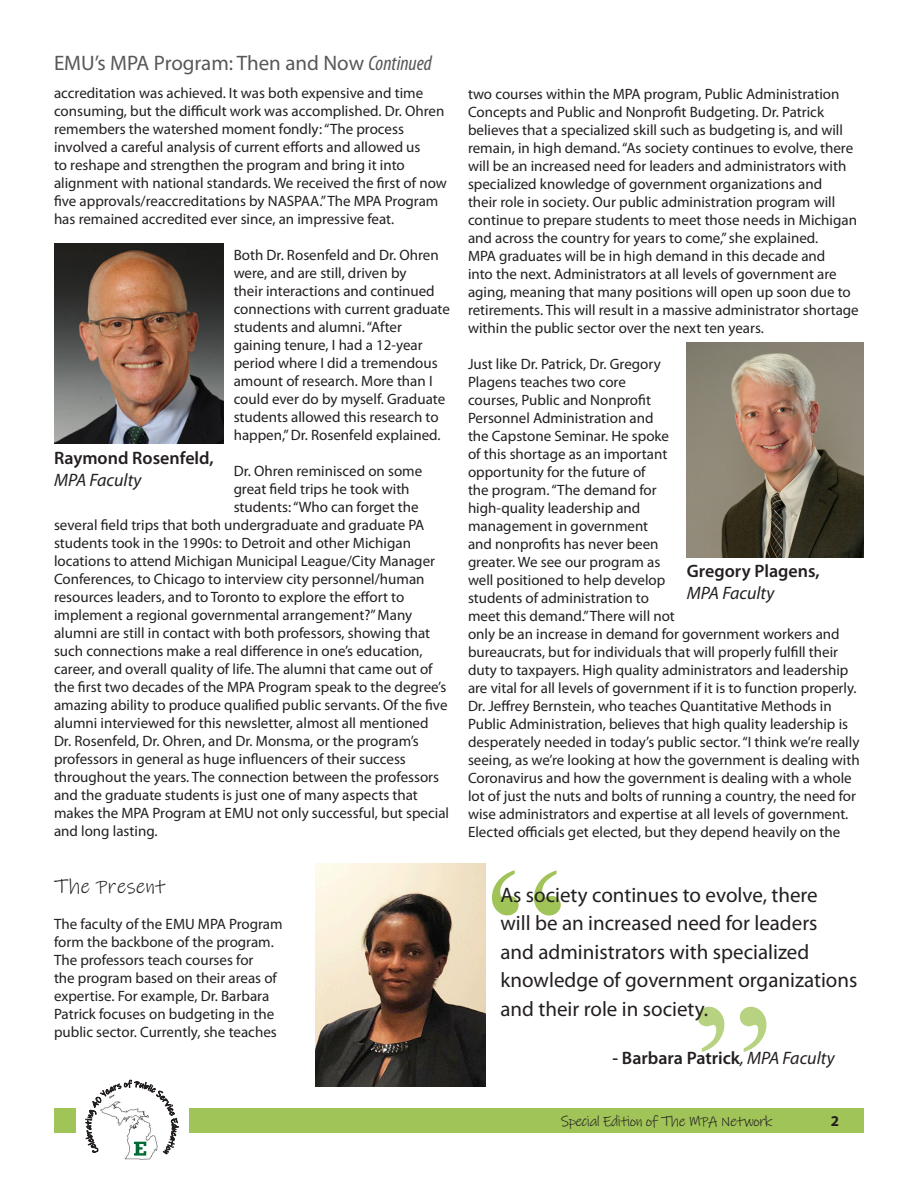
<style>
.page{position:relative;width:918px;height:1188px;background:#fff}
.page>*{position:absolute;margin:0;border:0;box-sizing:border-box;transform-origin:0 0}
.t1{font:180px "Times New Roman";color:#a0c458}
.t2{font:21px/28.5px "Myriad Pro";color:#231f20}
.t3{font:21px "Myriad Pro";color:#57585a}
.t4{font:21px "Ink Free";color:#231f20}
.t5{font:600 18px/21.6px "Myriad Pro";color:#231f20}
.t6{font:italic 18px "Myriad Pro";color:#231f20}
.t7{font:15px/18px "Myriad Pro";color:#231f20}
.t8{font:15px "Ink Free";letter-spacing:-.04em;color:#231f20}
.t9{font:700 15px "Myriad Pro";color:#231f20}
.s1{font-style:italic;font-stretch:condensed}
.s2{font-weight:400;font-style:italic}
</style>
<div class="page">
<div style="left:54px;top:1108px;width:810px;height:24px;background:#a0c458"></div>
<div style="left:76px;top:1072px;width:113px;height:108px;background:#fff"></div>
<img style="left:124px;top:1156px;width:28px;height:4px">
<img style="left:687px;top:343px;width:177px;height:215px">
<img style="left:54px;top:243px;width:169px;height:201px">
<img style="left:315px;top:864px;width:171px;height:222px">
<svg style="left:100px;top:1094px;width:58px;height:62px"></svg>
<p class="t3" style="left:54px;top:50px;width:379px">EMU’s MPA Program: Then and Now <span class="s1">Continued</span></p>
<p class="t7" style="left:54px;top:83px;width:394px">accreditation was achieved. It was both expensive and time consuming, but the difficult work was accomplished. Dr. Ohren remembers the watershed moment fondly: “The process involved a careful analysis of current efforts and allowed us<br>to reshape and strengthen the program and bring it into alignment with national standards. We received the first of now five approvals/reaccreditations by NASPAA.” The MPA Program has remained accredited ever since, an impressive feat.</p>
<p class="t7" style="left:234px;top:245px;width:218px">Both Dr. Rosenfeld and Dr. Ohren were, and are still, driven by<br>their interactions and continued connections with current graduate students and alumni. “After gaining tenure, I had a 12-year period where I did a tremendous amount of research. More than I could ever do by myself. Graduate students allowed this research to happen,” Dr. Rosenfeld explained.</p>
<p class="t7" style="left:234px;top:461px;width:190px">Dr. Ohren reminisced on some</p>
<p class="t7" style="left:234px;top:479px;width:177px">great field trips he took with</p>
<p class="t7" style="left:234px;top:497px;width:186px">students: “Who can forget the</p>
<p class="t7" style="left:54px;top:515px;width:372px">several field trips that both undergraduate and graduate PA</p>
<p class="t7" style="left:54px;top:533px;width:359px">students took in the 1990s: to Detroit and other Michigan</p>
<p class="t7" style="left:54px;top:551px;width:383px">locations to attend Michigan Municipal League/City Manager</p>
<p class="t7" style="left:54px;top:569px;width:372px">Conferences, to Chicago to interview city personnel/human</p>
<p class="t7" style="left:54px;top:587px;width:352px">resources leaders, and to Toronto to explore the effort to</p>
<p class="t7" style="left:54px;top:605px;width:360px">implement a regional governmental arrangement?” Many</p>
<p class="t7" style="left:54px;top:623px;width:378px">alumni are still in contact with both professors, showing that</p>
<p class="t7" style="left:54px;top:641px;width:370px">such connections make a real difference in one’s education,</p>
<p class="t7" style="left:54px;top:659px;width:380px">career, and overall quality of life. The alumni that came out of</p>
<p class="t7" style="left:54px;top:677px;width:394px">the first two decades of the MPA Program speak to the degree’s</p>
<p class="t7" style="left:54px;top:695px;width:395px">amazing ability to produce qualified public servants. Of the five</p>
<p class="t7" style="left:54px;top:713px;width:376px">alumni interviewed for this newsletter, almost all mentioned</p>
<p class="t7" style="left:54px;top:731px;width:366px">Dr. Rosenfeld, Dr. Ohren, and Dr. Monsma, or the program’s</p>
<p class="t7" style="left:54px;top:749px;width:353px">professors in general as huge influencers of their success</p>
<p class="t7" style="left:54px;top:767px;width:387px">throughout the years. The connection between the professors</p>
<p class="t7" style="left:54px;top:785px;width:365px">and the graduate students is just one of many aspects that</p>
<p class="t7" style="left:54px;top:803px;width:397px">makes the MPA Program at EMU not only successful, but special</p>
<p class="t7" style="left:54px;top:821px;width:105px">and long lasting.</p>
<p class="t4" style="left:54px;top:874px;width:113px">The Present</p>
<p class="t7" style="left:54px;top:915px;width:230px">The faculty of the EMU MPA Program form the backbone of the program.<br>The professors teach courses for<br>the program based on their areas of expertise. For example, Dr. Barbara Patrick focuses on budgeting in the public sector. Currently, she teaches</p>
<p class="t5" style="left:54px;top:447px;width:161px">Raymond Rosenfeld,<br><span class="s2">MPA Faculty</span></p>
<p class="t7" style="left:468px;top:85px;width:392px">two courses within the MPA program, Public Administration Concepts and Public and Nonprofit Budgeting. Dr. Patrick believes that a specialized skill such as budgeting is, and will remain, in high demand. “As society continues to evolve, there will be an increased need for leaders and administrators with specialized knowledge of government organizations and<br>their role in society. Our public administration program will continue to prepare students to meet those needs in Michigan and across the country for years to come,” she explained.<br>MPA graduates will be in high demand in this decade and<br>into the next. Administrators at all levels of government are aging, meaning that many positions will open up soon due to retirements. This will result in a massive administrator shortage within the public sector over the next ten years.</p>
<p class="t7" style="left:468px;top:355px;width:393px">Just like Dr. Patrick, Dr. Gregory<br>Plagens teaches two core<br>courses, Public and Nonprofit<br>Personnel Administration and<br>the Capstone Seminar. He spoke<br>of this shortage as an important<br>opportunity for the future of<br>the program. “The demand for<br>high-quality leadership and<br>management in government<br>and nonprofits has never been<br>greater. We see our program as<br>well positioned to help develop<br>students of administration to<br>meet this demand.” There will not<br>only be an increase in demand for government workers and bureaucrats, but for individuals that will properly fulfill their duty to taxpayers. High quality administrators and leadership are vital for all levels of government if it is to function properly.<br>Dr. Jeffrey Bernstein, who teaches Quantitative Methods in Public Administration, believes that high quality leadership is desperately needed in today’s public sector. “I think we’re really seeing, as we’re looking at how the government is dealing with Coronavirus and how the government is dealing with a whole lot of just the nuts and bolts of running a country, the need for wise administrators and expertise at all levels of government.<br>Elected officials get elected, but they depend heavily on the</p>
<p class="t5" style="left:687px;top:560px;width:134px">Gregory Plagens,</p>
<p class="t6" style="left:687px;top:582px;width:89px">MPA Faculty</p>
<p class="t1" style="left:486px;top:805px;width:81px">“</p>
<p class="t2" style="left:500px;top:880px;width:359px">As society continues to evolve, there<br>will be an increased need for leaders<br>and administrators with specialized knowledge of government organizations and their role in society.</p>
<p class="t5" style="left:613px;top:1047px;width:224px">- Barbara Patrick<span class="s2">, MPA Faculty</span></p>
<h1 class="t1" style="left:692px;top:941px;width:81px">”</h1>
<p class="t8" style="left:561px;top:1112px;width:213px">Special Edition of The MPA Network</p>
<p class="t9" style="left:831px;top:1111px;width:10px">2</p>
</div>
